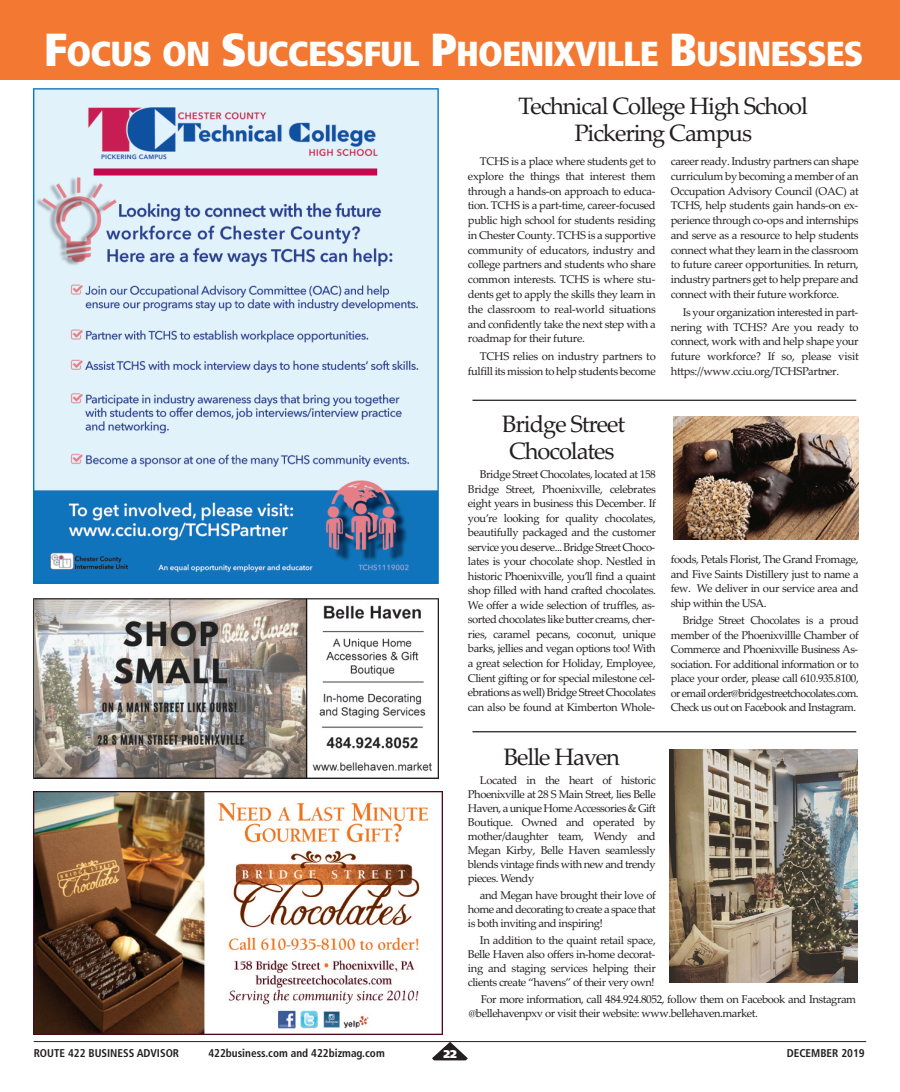
<style>
.page{position:relative;width:900px;height:1092px;background:#fff}
.page>*{position:absolute;margin:0;border:0;box-sizing:border-box;transform-origin:0 0}
.t1{font:900 condensed 34.75px "Frutiger";letter-spacing:-.03em;color:#fff}
.t2{font:23.75px/27px "Palatino Linotype";letter-spacing:-.045em;color:#231f20}
.t3{font:11.25px/14.8px "Palatino Linotype";letter-spacing:-.04em;color:#231f20;text-align:justify}
.t4{font:700 condensed 11.25px "Frutiger";color:#231f20}
.t5{font:900 11.25px "Frutiger";color:#fff}
.s1{font-size:46.25px}
</style>
<div class="page">
<img style="left:34px;top:88px;width:405px;height:495px">
<img style="left:34px;top:598px;width:405px;height:180px">
<img style="left:34px;top:791px;width:408px;height:243px">
<img style="left:673px;top:416px;width:185px;height:123px">
<img style="left:669px;top:749px;width:189px;height:233px">
<hr style="left:472px;top:399px;width:384px;height:2px;background:#231f20">
<hr style="left:472px;top:731px;width:384px;height:1px;background:#231f20">
<div style="left:0;top:0;width:900px;height:80px;background:#f37932"></div>
<hr style="left:34px;top:1041px;width:832px;height:1px;background:#231f20">
<svg style="left:432px;top:1041px;width:36px;height:19px"></svg>
<h1 class="t1" style="left:44px;top:40px;width:821px"><span class="s1">F</span>OCUS ON <span class="s1">S</span>UCCESSFUL <span class="s1">P</span>HOENIXVILLE <span class="s1">B</span>USINESSES</h1>
<h2 class="t2" style="left:519px;top:92px;width:291px;line-height:27.5px;text-align:center">Technical College High School<br>Pickering Campus</h2>
<p class="t3" style="left:468px;top:154px;width:189px;text-indent:12px">TCHS is a place where students get to explore the things that interest them through a hands-on approach to educa&shy;tion. TCHS is a part-time, career-focused public high school for students residing in Chester County. TCHS is a supportive community of educators, industry and college partners and students who share common interests. TCHS is where stu&shy;dents get to apply the skills they learn in the classroom to real-world situations and confidently take the next step with a roadmap for their future.</p>
<p class="t3" style="left:468px;top:349px;width:189px;text-align:right">TCHS relies on industry partners to fulfill its mission to help students become</p>
<h2 class="t2" style="left:502px;top:410px;width:125px">Bridge Street<br>Chocolates</h2>
<p class="t3" style="left:468px;top:467px;width:189px;text-indent:12px">Bridge Street Chocolates, located at 158<br>Bridge Street, Phoenixville, celebrates eight years in business this December. If you’re looking for quality chocolates, beautifully packaged and the customer service you deserve... Bridge Street Choco&shy;lates is your chocolate shop. Nestled in historic Phoenixville, you’ll find a quaint shop filled with hand crafted chocolates.<br>We offer a wide selection of truffles, as&shy;sorted chocolates like butter creams, cher&shy;ries, caramel pecans, coconut, unique barks, jellies and vegan options too! With a great selection for Holiday, Employee, Client gifting or for special milestone cel&shy;ebrations as well) Bridge Street Chocolates can also be found at Kimberton Whole-</p>
<h2 class="t2" style="left:504px;top:743px;width:118px">Belle Haven</h2>
<p class="t3" style="left:468px;top:773px;width:189px;line-height:14px;text-indent:12px">Located in the heart of historic Phoenixville at 28 S Main Street, lies Belle Haven, a unique HomeAccessories &amp; Gift Boutique. Owned and operated by mother/daughter team, Wendy and Megan Kirby, Belle Haven seamlessly blends vintage finds with new and trendy pieces. Wendy</p>
<p class="t3" style="left:468px;top:888px;width:189px;line-height:14px;text-indent:12px">and Megan have brought their love of home and decorating to create a space that is both inviting and inspiring!</p>
<p class="t3" style="left:468px;top:933px;width:189px;line-height:14px;text-indent:12px">In addition to the quaint retail space, Belle Haven also offers in-home decorat&shy;ing and staging services helping their clients create “havens” of their very own!</p>
<p class="t3" style="left:671px;top:154px;width:189px">career ready. Industry partners can shape curriculum by becoming a member of an Occupation Advisory Council (OAC) at TCHS, help students gain hands-on ex&shy;perience through co-ops and internships and serve as a resource to help students connect what they learn in the classroom to future career opportunities. In return, industry partners get to help prepare and connect with their future workforce.</p>
<p class="t3" style="left:671px;top:304px;width:189px;text-indent:12px">Is your organization interested in part&shy;nering with TCHS? Are you ready to connect, work with and help shape your future workforce? If so, please visit https://www.cciu.org/TCHSPartner.</p>
<p class="t3" style="left:671px;top:551px;width:189px">foods, Petals Florist, The Grand Fromage, and Five Saints Distillery just to name a few. We deliver in our service area and ship within the USA.</p>
<p class="t3" style="left:671px;top:613px;width:189px;text-indent:12px">Bridge Street Chocolates is a proud member of the Phoenixvillle Chamber of Commerce and Phoenixville Business As&shy;sociation. For additional information or to place your order, please call 610.935.8100, or email order@bridgestreetchocolates.com.<br>Check us out on Facebook and Instagram.</p>
<p class="t3" style="left:469px;top:991px;width:389px;line-height:14px;text-indent:12px">For more information, call 484.924.8052, follow them on Facebook and Instagram @bellehavenpxv or visit their website: www.bellehaven.market.</p>
<p class="t4" style="left:34px;top:1048px;width:147px">ROUTE 422 BUSINESS ADVISOR</p>
<p class="t4" style="left:208px;top:1048px;width:178px">422business.com and 422bizmag.com</p>
<p class="t5" style="left:443px;top:1049px;width:15px">22</p>
<p class="t4" style="left:787px;top:1048px;width:80px">DECEMBER 2019</p>
</div>
